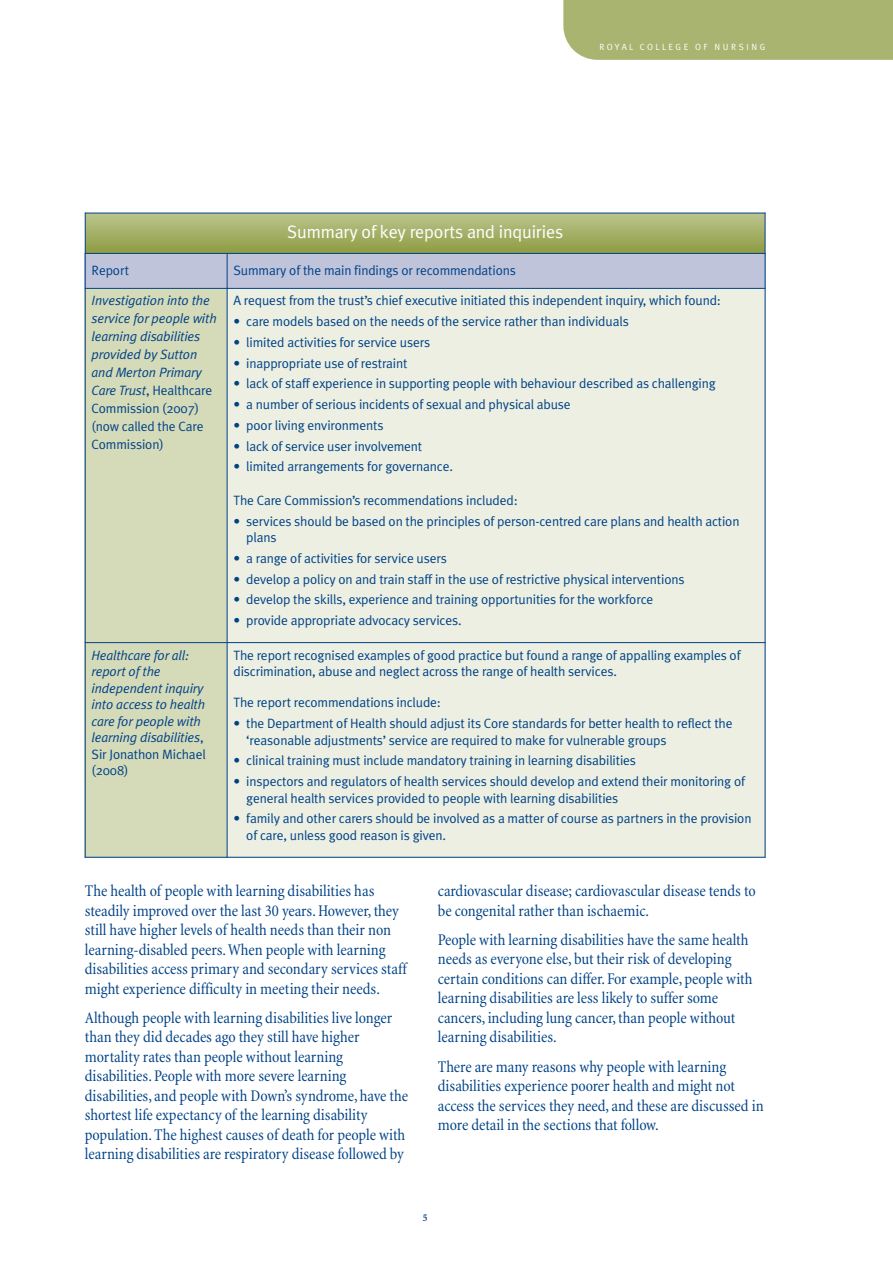
<style>
.page{position:relative;width:893px;height:1263px;background:#fff}
.page>*{position:absolute;margin:0;border:0;box-sizing:border-box;transform-origin:0 0}
.t1{font:18px "Meta Plus Normal";letter-spacing:-.01em;color:#fff}
.t2{font:condensed 16.5px/19.5px "Minion";color:#004286}
.t3{font:13.5px/16.5px "Meta Plus Normal";letter-spacing:-.01em;color:#004286}
.t4{font:italic 13.5px/18px "Meta Plus Normal";letter-spacing:-.01em;color:#004286}
.t5{font:700 condensed 10.5px "Minion";color:#004286}
.t6{font:9px "Meta Plus Normal";letter-spacing:.265em;color:#fff}
.s1{font-style:normal}
</style>
<div class="page">
<div style="left:563px;top:0;width:329px;height:60px;background:#a8b470"></div>
<div style="left:86px;top:213px;width:679px;height:40px;background:linear-gradient(to bottom,#bcc48f,#8f9e44)"></div>
<div style="left:85px;top:253px;width:142px;height:35px;background:#c0c4db"></div>
<div style="left:227px;top:253px;width:538px;height:35px;background:#c0c4db"></div>
<div style="left:85px;top:288px;width:142px;height:355px;background:#d5dab9"></div>
<div style="left:227px;top:288px;width:538px;height:355px;background:#ecefe2"></div>
<div style="left:85px;top:643px;width:142px;height:215px;background:#d5dab9"></div>
<div style="left:227px;top:643px;width:538px;height:215px;background:#ecefe2"></div>
<hr style="left:85px;top:213px;width:1px;height:645px;background:#004286">
<hr style="left:227px;top:253px;width:1px;height:605px;background:#004286">
<hr style="left:765px;top:213px;width:1px;height:645px;background:#004286">
<hr style="left:85px;top:213px;width:680px;height:1px;background:#004286">
<hr style="left:85px;top:253px;width:680px;height:1px;background:#004286">
<hr style="left:85px;top:288px;width:680px;height:1px;background:#004286">
<hr style="left:85px;top:642px;width:680px;height:1px;background:#004286">
<hr style="left:85px;top:857px;width:680px;height:1px;background:#004286">
<p class="t6" style="left:599px;top:43px;width:167px">ROYAL COLLEGE OF NURSING</p>
<h1 class="t1" style="left:287px;top:225px;width:277px">Summary of key reports and inquiries</h1>
<p class="t3" style="left:92px;top:263px;width:39px">Report</p>
<p class="t3" style="left:233px;top:263px;width:284px">Summary of the main findings or recommendations</p>
<p class="t4" style="left:92px;top:293px;width:127px">Investigation into the service for people with learning disabilities provided by Sutton and Merton Primary<br>Care Trust<span class="s1">, Healthcare<br>Commission (2007) (now called the Care<br>Commission)</span></p>
<p class="t3" style="left:233px;top:293px;width:489px">A request from the trust’s chief executive initiated this independent inquiry, which found:</p>
<p class="t3" style="left:233px;top:314px;width:397px">• care models based on the needs of the service rather than individuals</p>
<p class="t3" style="left:233px;top:335px;width:198px">• limited activities for service users</p>
<p class="t3" style="left:233px;top:356px;width:176px">• inappropriate use of restraint</p>
<p class="t3" style="left:233px;top:376px;width:484px">• lack of staff experience in supporting people with behaviour described as challenging</p>
<p class="t3" style="left:233px;top:397px;width:339px">• a number of serious incidents of sexual and physical abuse</p>
<p class="t3" style="left:233px;top:418px;width:151px">• poor living environments</p>
<p class="t3" style="left:233px;top:439px;width:190px">• lack of service user involvement</p>
<p class="t3" style="left:233px;top:459px;width:221px">• limited arrangements for governance.</p>
<p class="t3" style="left:233px;top:493px;width:286px">The Care Commission’s recommendations included:</p>
<p class="t3" style="left:246px;top:514px;width:495px;text-indent:-13px">• services should be based on the principles of person-centred care plans and health action plans</p>
<p class="t3" style="left:233px;top:551px;width:215px">• a range of activities for service users</p>
<p class="t3" style="left:233px;top:572px;width:453px">• develop a policy on and train staff in the use of restrictive physical interventions</p>
<p class="t3" style="left:233px;top:592px;width:421px">• develop the skills, experience and training opportunities for the workforce</p>
<p class="t3" style="left:233px;top:613px;width:230px">• provide appropriate advocacy services.</p>
<p class="t4" style="left:92px;top:648px;width:116px;line-height:16.5px">Healthcare for all: report of the independent inquiry into access to health care for people with learning disabilities<span class="s1">,<br>Sir Jonathon Michael (2008)</span></p>
<p class="t3" style="left:233px;top:648px;width:509px">The report recognised examples of good practice but found a range of appalling examples of discrimination, abuse and neglect across the range of health services.</p>
<p class="t3" style="left:233px;top:696px;width:209px">The report recommendations include:</p>
<p class="t3" style="left:246px;top:716px;width:488px;text-indent:-13px">• the Department of Health should adjust its Core standards for better health to reflect the ‘reasonable adjustments’ service are required to make for vulnerable groups</p>
<p class="t3" style="left:233px;top:754px;width:404px">• clinical training must include mandatory training in learning disabilities</p>
<p class="t3" style="left:246px;top:774px;width:500px;text-indent:-13px">• inspectors and regulators of health services should develop and extend their monitoring of general health services provided to people with learning disabilities</p>
<p class="t3" style="left:246px;top:812px;width:507px;text-indent:-13px">• family and other carers should be involved as a matter of course as partners in the provision of care, unless good reason is given.</p>
<p class="t2" style="left:85px;top:883px;width:323px">The health of people with learning disabilities has steadily improved over the last 30 years. However, they still have higher levels of health needs than their non learning-disabled peers. When people with learning disabilities access primary and secondary services staff might experience difficulty in meeting their needs.</p>
<p class="t2" style="left:85px;top:1009px;width:325px">Although people with learning disabilities live longer than they did decades ago they still have higher mortality rates than people without learning disabilities. People with more severe learning disabilities, and people with Down’s syndrome, have the shortest life expectancy of the learning disability population. The highest causes of death for people with learning disabilities are respiratory disease followed by</p>
<p class="t2" style="left:438px;top:883px;width:319px">cardiovascular disease; cardiovascular disease tends to be congenital rather than ischaemic.</p>
<p class="t2" style="left:438px;top:931px;width:316px">People with learning disabilities have the same health needs as everyone else, but their risk of developing certain conditions can differ. For example, people with learning disabilities are less likely to suffer some cancers, including lung cancer, than people without learning disabilities.</p>
<p class="t2" style="left:438px;top:1058px;width:327px">There are many reasons why people with learning disabilities experience poorer health and might not access the services they need, and these are discussed in more detail in the sections that follow.</p>
<p class="t5" style="left:423px;top:1214px;width:6px">5</p>
</div>
